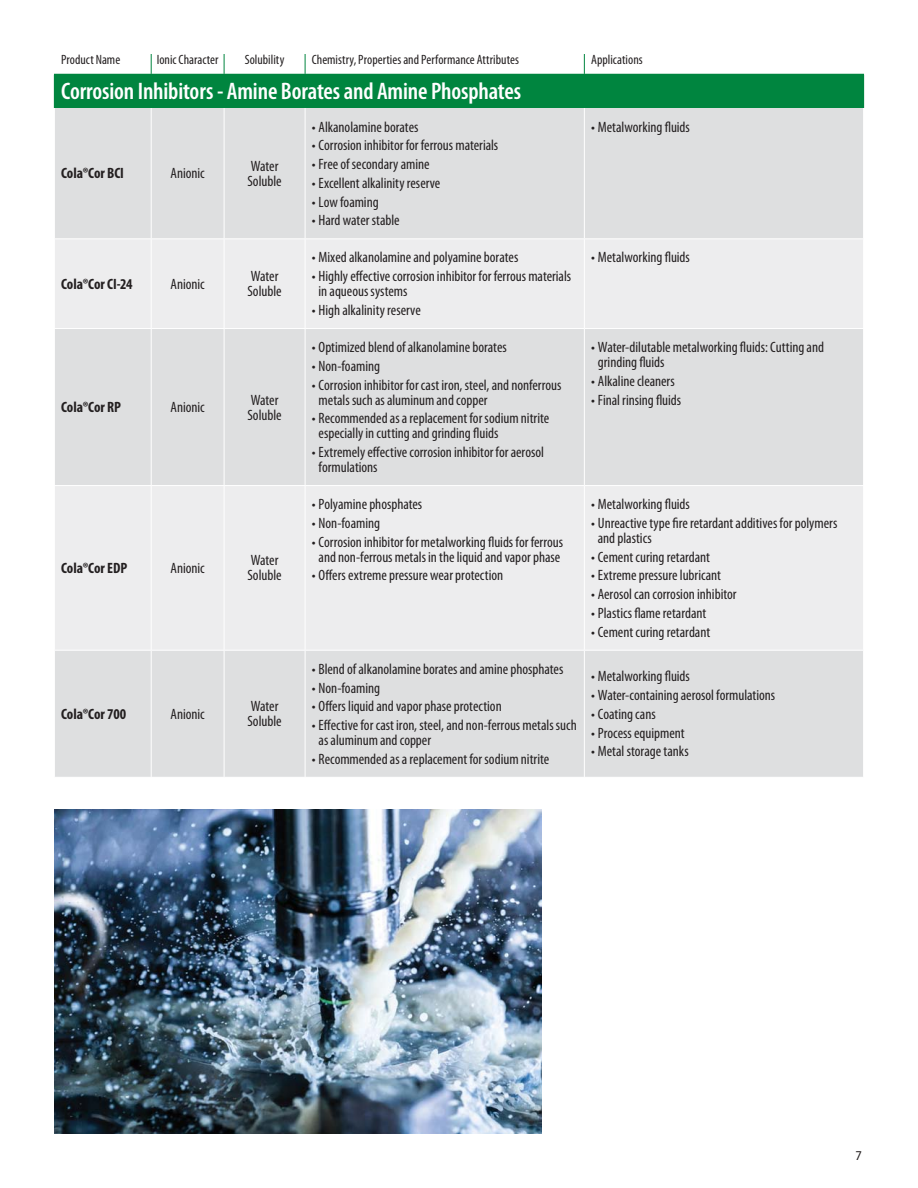
<style>
.page{position:relative;width:918px;height:1188px;background:#fff}
.page>*{position:absolute;margin:0;border:0;box-sizing:border-box;transform-origin:0 0}
.t1{font:600 condensed 24px "Myriad Pro";letter-spacing:-.005em;color:#fff}
.t2{font:condensed 15px/15px "Myriad Pro";letter-spacing:-.005em;color:#231f20}
.t3{font:700 condensed 15px "Myriad Pro";letter-spacing:-.005em;color:#231f20}
.t4{font:condensed 13.5px "Myriad Pro";letter-spacing:.005em;color:#231f20}
.t5{font:semi-condensed 13.5px "Myriad Pro";color:#231f20}
</style>
<div class="page">
<div style="left:54px;top:74px;width:810px;height:34px;background:#00853f"></div>
<div style="left:55px;top:108px;width:808px;height:669px;background:#dedfe0"></div>
<svg style="left:55px;top:239px;width:808px;height:411px;fill:#ededee"></svg>
<hr style="left:224px;top:108px;width:1px;height:130px;background:#fff">
<hr style="left:305px;top:108px;width:1px;height:130px;background:#fff">
<hr style="left:584px;top:108px;width:1px;height:130px;background:#fff">
<hr style="left:224px;top:238px;width:81px;height:1px;background:#fff">
<hr style="left:224px;top:239px;width:1px;height:89px;background:#fff">
<hr style="left:305px;top:238px;width:279px;height:1px;background:#fff">
<hr style="left:305px;top:239px;width:1px;height:89px;background:#fff">
<hr style="left:584px;top:238px;width:280px;height:1px;background:#fff">
<hr style="left:584px;top:239px;width:1px;height:89px;background:#fff">
<hr style="left:224px;top:328px;width:81px;height:1px;background:#fff">
<hr style="left:224px;top:329px;width:1px;height:156px;background:#fff">
<hr style="left:305px;top:328px;width:279px;height:1px;background:#fff">
<hr style="left:305px;top:329px;width:1px;height:156px;background:#fff">
<hr style="left:584px;top:328px;width:280px;height:1px;background:#fff">
<hr style="left:584px;top:329px;width:1px;height:156px;background:#fff">
<hr style="left:224px;top:485px;width:81px;height:1px;background:#fff">
<hr style="left:224px;top:486px;width:1px;height:164px;background:#fff">
<hr style="left:305px;top:485px;width:279px;height:1px;background:#fff">
<hr style="left:305px;top:486px;width:1px;height:164px;background:#fff">
<hr style="left:584px;top:485px;width:280px;height:1px;background:#fff">
<hr style="left:584px;top:486px;width:1px;height:164px;background:#fff">
<hr style="left:224px;top:650px;width:81px;height:1px;background:#fff">
<hr style="left:224px;top:651px;width:1px;height:126px;background:#fff">
<hr style="left:305px;top:650px;width:279px;height:1px;background:#fff">
<hr style="left:305px;top:651px;width:1px;height:126px;background:#fff">
<hr style="left:584px;top:650px;width:280px;height:1px;background:#fff">
<hr style="left:584px;top:651px;width:1px;height:126px;background:#fff">
<hr style="left:151px;top:108px;width:1px;height:130px;background:#fff">
<hr style="left:151px;top:329px;width:1px;height:156px;background:#fff">
<hr style="left:151px;top:486px;width:1px;height:164px;background:#fff">
<hr style="left:151px;top:651px;width:1px;height:126px;background:#fff">
<hr style="left:54px;top:238px;width:97px;height:1px;background:#fff">
<hr style="left:151px;top:238px;width:73px;height:1px;background:#fff">
<hr style="left:54px;top:328px;width:97px;height:1px;background:#fff">
<hr style="left:54px;top:485px;width:97px;height:1px;background:#fff">
<hr style="left:151px;top:485px;width:73px;height:1px;background:#fff">
<hr style="left:54px;top:650px;width:97px;height:1px;background:#fff">
<hr style="left:151px;top:650px;width:73px;height:1px;background:#fff">
<hr style="left:151px;top:239px;width:1px;height:89px;background:#fff">
<hr style="left:151px;top:328px;width:73px;height:1px;background:#fff">
<svg style="left:151px;top:54px;width:1px;height:20px"></svg>
<svg style="left:224px;top:54px;width:1px;height:20px"></svg>
<svg style="left:305px;top:54px;width:1px;height:20px"></svg>
<svg style="left:584px;top:54px;width:1px;height:20px"></svg>
<img style="left:54px;top:809px;width:487px;height:325px">
<p class="t4" style="left:61px;top:55px;width:61px">Product Name</p>
<p class="t4" style="left:157px;top:55px;width:63px">Ionic Character</p>
<p class="t4" style="left:245px;top:55px;width:41px">Solubility</p>
<p class="t4" style="left:312px;top:55px;width:209px">Chemistry, Properties and Performance Attributes</p>
<p class="t4" style="left:591px;top:55px;width:53px">Applications</p>
<h1 class="t1" style="left:61px;top:82px;width:461px">Corrosion Inhibitors - Amine Borates and Amine Phosphates</h1>
<p class="t3" style="left:61px;top:165px;width:64px">Cola®Cor BCI</p>
<p class="t2" style="left:171px;top:167px;width:36px">Anionic</p>
<p class="t2" style="left:248px;top:160px;width:36px">Water<br>Soluble</p>
<p class="t3" style="left:61px;top:275px;width:73px">Cola®Cor CI-24</p>
<p class="t2" style="left:171px;top:278px;width:36px">Anionic</p>
<p class="t2" style="left:248px;top:270px;width:36px">Water<br>Soluble</p>
<p class="t3" style="left:61px;top:398px;width:61px">Cola®Cor RP</p>
<p class="t2" style="left:171px;top:401px;width:36px">Anionic</p>
<p class="t2" style="left:248px;top:394px;width:36px">Water<br>Soluble</p>
<p class="t3" style="left:61px;top:559px;width:68px">Cola®Cor EDP</p>
<p class="t2" style="left:171px;top:562px;width:36px">Anionic</p>
<p class="t2" style="left:248px;top:554px;width:36px">Water<br>Soluble</p>
<p class="t3" style="left:61px;top:705px;width:67px">Cola®Cor 700</p>
<p class="t2" style="left:171px;top:708px;width:36px">Anionic</p>
<p class="t2" style="left:248px;top:700px;width:36px">Water<br>Soluble</p>
<p class="t2" style="left:312px;top:121px;width:108px">• Alkanolamine borates</p>
<p class="t2" style="left:312px;top:139px;width:188px">• Corrosion inhibitor for ferrous materials</p>
<p class="t2" style="left:312px;top:158px;width:119px">• Free of secondary amine</p>
<p class="t2" style="left:312px;top:177px;width:130px">• Excellent alkalinity reserve</p>
<p class="t2" style="left:312px;top:196px;width:68px">• Low foaming</p>
<p class="t2" style="left:312px;top:214px;width:89px">• Hard water stable</p>
<p class="t2" style="left:312px;top:251px;width:208px">• Mixed alkanolamine and polyamine borates</p>
<p class="t2" style="left:319px;top:270px;width:254px;text-indent:-7px">• Highly effective corrosion inhibitor for ferrous materials in aqueous systems</p>
<p class="t2" style="left:312px;top:304px;width:110px">• High alkalinity reserve</p>
<p class="t2" style="left:312px;top:341px;width:197px">• Optimized blend of alkanolamine borates</p>
<p class="t2" style="left:312px;top:360px;width:70px">• Non-foaming</p>
<p class="t2" style="left:319px;top:379px;width:244px;text-indent:-7px">• Corrosion inhibitor for cast iron, steel, and nonferrous metals such as aluminum and copper</p>
<p class="t2" style="left:319px;top:412px;width:232px;text-indent:-7px">• Recommended as a replacement for sodium nitrite especially in cutting and grinding fluids</p>
<p class="t2" style="left:319px;top:446px;width:227px;text-indent:-7px">• Extremely effective corrosion inhibitor for aerosol formulations</p>
<p class="t2" style="left:312px;top:498px;width:112px">• Polyamine phosphates</p>
<p class="t2" style="left:312px;top:517px;width:70px">• Non-foaming</p>
<p class="t2" style="left:312px;top:536px;width:253px;text-align:center">• Corrosion inhibitor for metalworking fluids for ferrous and non-ferrous metals in the liquid and vapor phase</p>
<p class="t2" style="left:312px;top:569px;width:193px">• Offers extreme pressure wear protection</p>
<p class="t2" style="left:312px;top:663px;width:253px">• Blend of alkanolamine borates and amine phosphates</p>
<p class="t2" style="left:312px;top:682px;width:70px">• Non-foaming</p>
<p class="t2" style="left:312px;top:700px;width:191px">• Offers liquid and vapor phase protection</p>
<p class="t2" style="left:319px;top:719px;width:260px;text-indent:-7px">• Effective for cast iron, steel, and non-ferrous metals such as aluminum and copper</p>
<p class="t2" style="left:312px;top:753px;width:239px">• Recommended as a replacement for sodium nitrite</p>
<p class="t2" style="left:591px;top:121px;width:100px">• Metalworking fluids</p>
<p class="t2" style="left:591px;top:251px;width:100px">• Metalworking fluids</p>
<p class="t2" style="left:598px;top:341px;width:228px;text-indent:-7px">• Water-dilutable metalworking fluids: Cutting and grinding fluids</p>
<p class="t2" style="left:591px;top:375px;width:85px">• Alkaline cleaners</p>
<p class="t2" style="left:591px;top:394px;width:92px">• Final rinsing fluids</p>
<p class="t2" style="left:591px;top:498px;width:100px">• Metalworking fluids</p>
<p class="t2" style="left:598px;top:517px;width:241px;text-indent:-7px">• Unreactive type fire retardant additives for polymers and plastics</p>
<p class="t2" style="left:591px;top:551px;width:121px">• Cement curing retardant</p>
<p class="t2" style="left:591px;top:569px;width:131px">• Extreme pressure lubricant</p>
<p class="t2" style="left:591px;top:588px;width:147px">• Aerosol can corrosion inhibitor</p>
<p class="t2" style="left:591px;top:607px;width:117px">• Plastics flame retardant</p>
<p class="t2" style="left:591px;top:626px;width:121px">• Cement curing retardant</p>
<p class="t2" style="left:591px;top:670px;width:100px">• Metalworking fluids</p>
<p class="t2" style="left:591px;top:689px;width:186px">• Water-containing aerosol formulations</p>
<p class="t2" style="left:591px;top:708px;width:66px">• Coating cans</p>
<p class="t2" style="left:591px;top:727px;width:95px">• Process equipment</p>
<p class="t2" style="left:591px;top:745px;width:99px">• Metal storage tanks</p>
<p class="t5" style="left:855px;top:1150px;width:8px">7</p>
</div>
